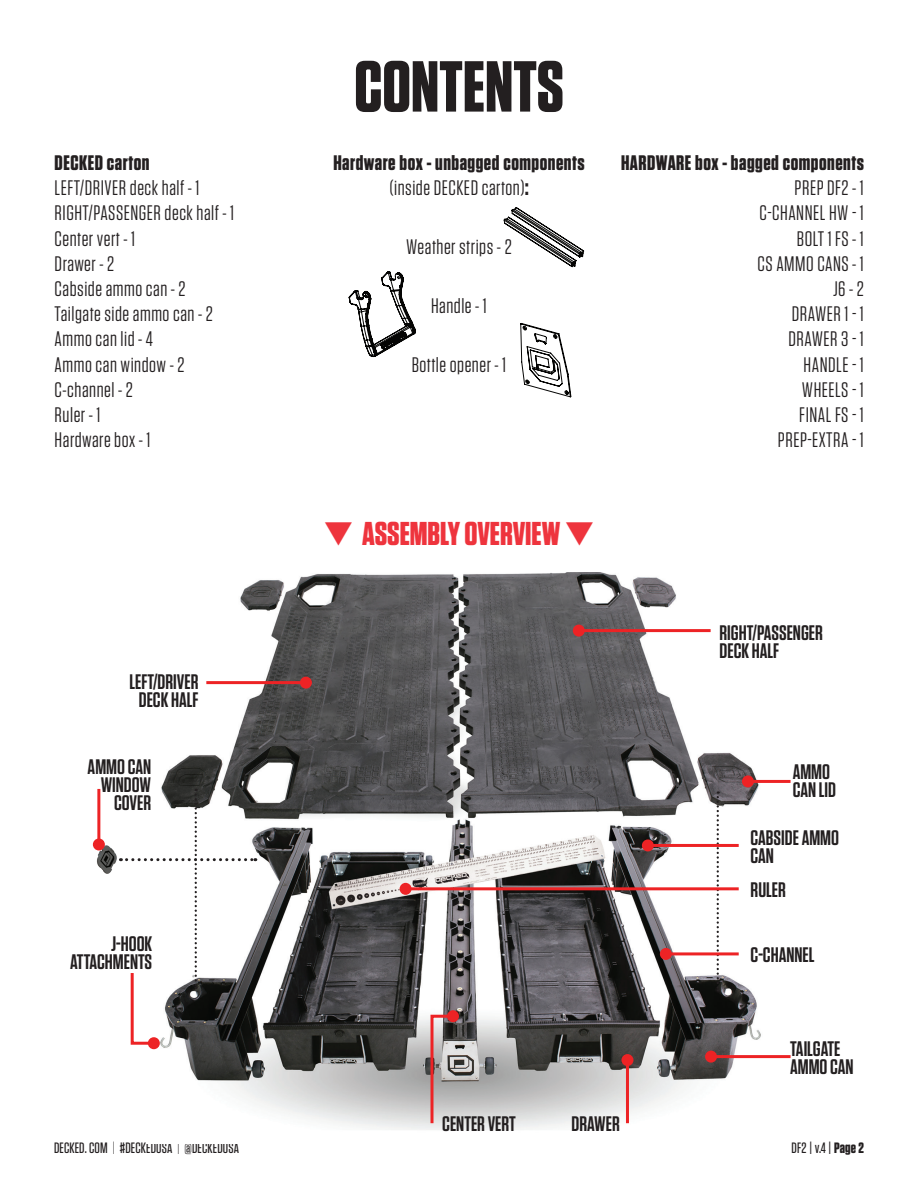
<style>
.page{position:relative;width:918px;height:1188px;background:#fff}
.page>*{position:absolute;margin:0;border:0;box-sizing:border-box;transform-origin:0 0}
.t1{font:700 72px "Tungsten";color:#231f20}
.t2{font:700 33px "Tungsten";color:#ee343d}
.t3{font:21px/25.2px "Tungsten";letter-spacing:.025em;color:#231f20}
.t4{font:600 21px/18px "Tungsten";color:#231f20}
.t5{font:700 21px/25.2px "Tungsten";letter-spacing:.025em;color:#231f20;text-align:center}
.t6{font:500 15px "Tungsten";letter-spacing:.01em;color:#231f20}
.s1{font-weight:400}
.s2{font-weight:300}
.s3{font-weight:700}
</style>
<div class="page">
<img style="left:148px;top:573px;width:615px;height:557px">
<svg style="left:717px;top:791px;width:2px;height:201px"></svg>
<svg style="left:349px;top:272px;width:66px;height:85px"></svg>
<svg style="left:504px;top:207px;width:80px;height:60px"></svg>
<svg style="left:521px;top:323px;width:50px;height:74px"></svg>
<img style="left:92px;top:836px;width:35px;height:38px">
<hr style="left:579px;top:629px;width:132px;height:3px;background:#ed2325">
<div style="left:573px;top:625px;width:12px;height:12px;background:#ed2325;border-radius:50%"></div>
<hr style="left:206px;top:681px;width:100px;height:3px;background:#ed2325">
<div style="left:300px;top:677px;width:12px;height:12px;background:#ed2325;border-radius:50%"></div>
<hr style="left:648px;top:844px;width:91px;height:3px;background:#ed2325">
<div style="left:642px;top:839px;width:12px;height:12px;background:#ed2325;border-radius:50%"></div>
<hr style="left:406px;top:887px;width:333px;height:3px;background:#ed2325">
<div style="left:400px;top:883px;width:12px;height:12px;background:#ed2325;border-radius:50%"></div>
<hr style="left:666px;top:952px;width:73px;height:3px;background:#ed2325">
<div style="left:660px;top:948px;width:12px;height:12px;background:#ed2325;border-radius:50%"></div>
<hr style="left:711px;top:1055px;width:80px;height:3px;background:#ed2325">
<div style="left:705px;top:1051px;width:12px;height:12px;background:#ed2325;border-radius:50%"></div>
<hr style="left:748px;top:780px;width:43px;height:3px;background:#ed2325">
<div style="left:742px;top:775px;width:12px;height:12px;background:#ed2325;border-radius:50%"></div>
<svg style="left:429px;top:1013px;width:27px;height:113px;background:#b89f9e"></svg>
<div style="left:447px;top:1010px;width:12px;height:12px;background:#ed2325;border-radius:50%"></div>
<div style="left:148px;top:1037px;width:12px;height:12px;background:#ed2325;border-radius:50%"></div>
<hr style="left:626px;top:1060px;width:3px;height:63px;background:#ed2325">
<div style="left:621px;top:1054px;width:12px;height:12px;background:#ed2325;border-radius:50%"></div>
<hr style="left:97px;top:789px;width:3px;height:55px;background:#ed2325">
<div style="left:93px;top:838px;width:12px;height:12px;background:#ed2325;border-radius:50%"></div>
<svg style="left:127px;top:597px;width:132px;height:449px"></svg>
<p class="t5" style="left:55px;top:151px;width:96px">DECKED carton</p>
<p class="t3" style="left:55px;top:176px;width:181px">LEFT/DRIVER deck half - 1<br>RIGHT/PASSENGER deck half - 1<br>Center vert - 1<br>Drawer - 2<br>Cabside ammo can - 2<br>Tailgate side ammo can - 2<br>Ammo can lid - 4<br>Ammo can window - 2<br>C-channel - 2<br>Ruler - 1<br>Hardware box - 1</p>
<p class="t4" style="left:129px;top:673px;width:71px;text-align:center">LEFT/DRIVER<br>DECK HALF</p>
<p class="t4" style="left:88px;top:758px;width:65px;text-align:right">AMMO CAN<br>WINDOW<br>COVER</p>
<p class="t4" style="left:70px;top:935px;width:84px;text-align:right">J-HOOK<br>ATTACHMENTS</p>
<h1 class="t1" style="left:354px;top:48px;width:211px">CONTENTS</h1>
<p class="t5" style="left:333px;top:151px;width:253px">Hardware box - unbagged components <span class="s1">(inside DECKED carton)</span>:</p>
<p class="t3" style="left:406px;top:235px;width:107px">Weather strips - 2</p>
<p class="t3" style="left:431px;top:293px;width:57px">Handle - 1</p>
<p class="t3" style="left:412px;top:352px;width:96px">Bottle opener - 1</p>
<p class="t5" style="left:621px;top:151px;width:244px">HARDWARE box - bagged components</p>
<p class="t3" style="left:758px;top:176px;width:108px;text-align:right">PREP DF2 - 1<br>C-CHANNEL HW - 1<br>BOLT 1 FS - 1<br>CS AMMO CANS - 1<br>J6 - 2<br>DRAWER 1 - 1<br>DRAWER 3 - 1<br>HANDLE - 1<br>WHEELS - 1<br>FINAL FS - 1<br>PREP-EXTRA - 1</p>
<h2 class="t2" style="left:324px;top:516px;width:272px">▼ ASSEMBLY OVERVIEW ▼</h2>
<p class="t4" style="left:720px;top:624px;width:105px">RIGHT/PASSENGER<br>DECK HALF</p>
<p class="t4" style="left:793px;top:763px;width:45px">AMMO<br>CAN LID</p>
<p class="t4" style="left:751px;top:829px;width:90px">CABSIDE AMMO<br>CAN</p>
<p class="t4" style="left:751px;top:881px;width:37px">RULER</p>
<p class="t4" style="left:751px;top:946px;width:66px">C-CHANNEL</p>
<p class="t4" style="left:790px;top:1040px;width:65px">TAILGATE<br>AMMO CAN</p>
<p class="t4" style="left:442px;top:1115px;width:75px">CENTER VERT</p>
<p class="t4" style="left:571px;top:1115px;width:50px">DRAWER</p>
<p class="t6" style="left:54px;top:1140px;width:187px">DECKED. COM <span class="s2">|</span> #DECKEDUSA <span class="s2">|</span> @DECKEDUSA</p>
<p class="t6" style="left:792px;top:1140px;width:74px">DF2 | v.4 | <span class="s3">Page 2</span></p>
</div>
